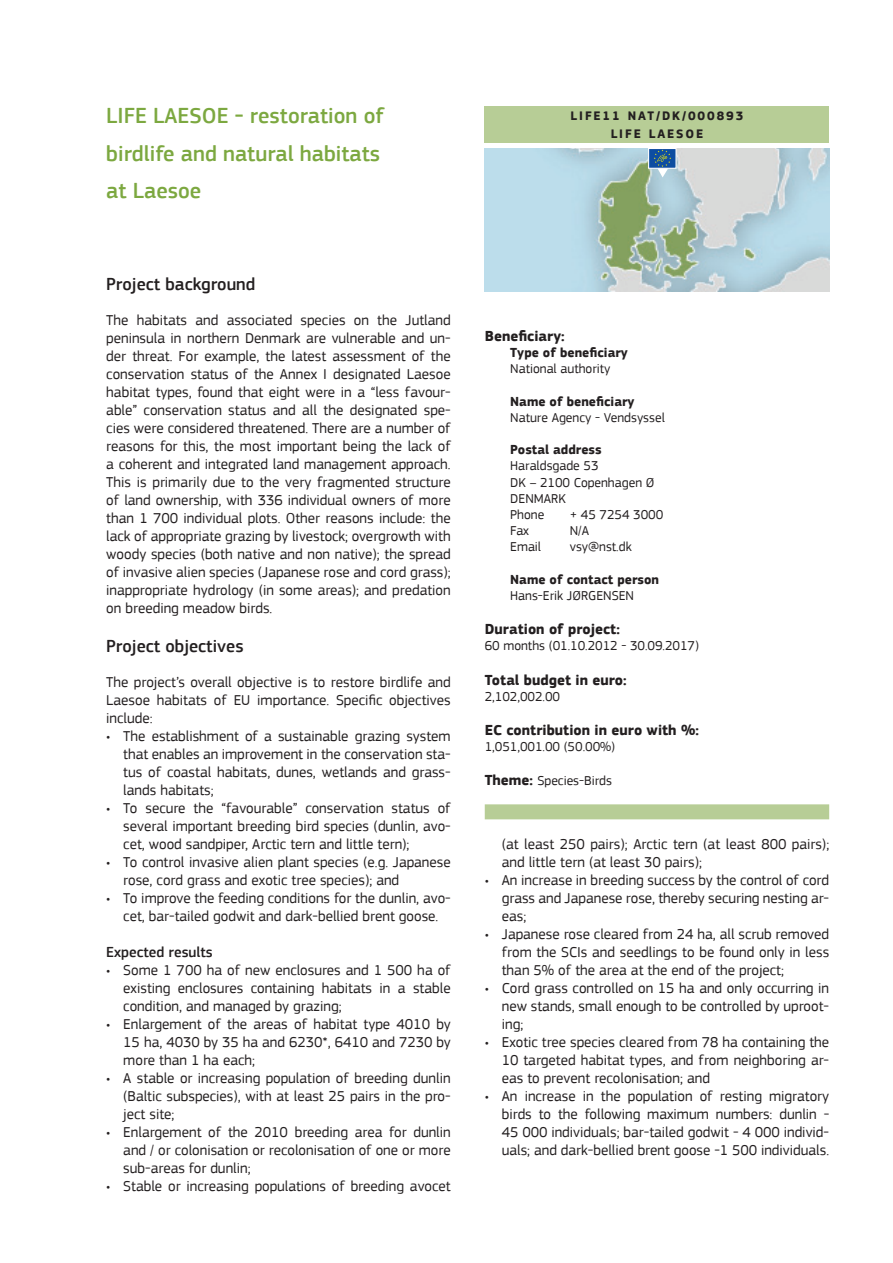
<style>
.page{position:relative;width:893px;height:1263px;background:#fff}
.page>*{position:absolute;margin:0;border:0;box-sizing:border-box;transform-origin:0 0}
.t1{font:500 22.5px/37.5px "PF Square Sans Pro";color:#7ca840}
.t2{font:500 18px "PF Square Sans Pro";color:#231f20}
.t3{font:15px/18px "PF Square Sans Pro";color:#231f20;text-align:justify}
.t4{font:700 15px "PF Square Sans Pro";color:#231f20}
.t5{font:500 15px "PF Square Sans Pro";color:#231f20}
.t6{font:13.5px/16.2px "PF Square Sans Pro";color:#231f20}
.t7{font:700 13.5px "PF Square Sans Pro";color:#231f20}
.t8{font:700 12.75px/18px "PF Square Sans Pro";letter-spacing:.15em;color:#231f20;text-align:center}
.s1{font-weight:700;font-size:15px}
</style>
<div class="page">
<svg style="left:484px;top:148px;width:346px;height:1px"></svg>
<img style="left:485px;top:149px;width:344px;height:142px">
<div style="left:485px;top:804px;width:344px;height:15px;background:#b7cd96"></div>
<div style="left:485px;top:106px;width:344px;height:37px;background:#b7cd96"></div>
<div style="left:648px;top:148px;width:29px;height:21px;background:#0d4da1;border:1px solid #fff"></div>
<svg style="left:654px;top:149px;width:17px;height:28px"></svg>
<h1 class="t1" style="left:106px;top:97px;width:280px">LIFE LAESOE - restoration of birdlife and natural habitats at Laesoe</h1>
<p class="t8" style="left:571px;top:107px;width:174px">LIFE11 NAT/DK/000893<br>LIFE LAESOE</p>
<p class="t2" style="left:106px;top:273px;width:151px">Project background</p>
<p class="t3" style="left:106px;top:311px;width:346px">The habitats and associated species on the Jutland peninsula in northern Denmark are vulnerable and un&shy;der threat. For example, the latest assessment of the conservation status of the Annex I designated Laesoe habitat types, found that eight were in a “less favour&shy;able” conservation status and all the designated spe&shy;cies were considered threatened. There are a number of reasons for this, the most important being the lack of a coherent and integrated land management approach.<br>This is primarily due to the very fragmented structure of land ownership, with 336 individual owners of more than 1 700 individual plots. Other reasons include: the lack of appropriate grazing by livestock; overgrowth with woody species (both native and non native); the spread of invasive alien species (Japanese rose and cord grass); inappropriate hydrology (in some areas); and predation on breeding meadow birds.</p>
<p class="t2" style="left:106px;top:635px;width:139px">Project objectives</p>
<p class="t3" style="left:106px;top:673px;width:346px">The project’s overall objective is to restore birdlife and Laesoe habitats of EU importance. Specific objectives include:</p>
<p class="t3" style="left:123px;top:727px;width:329px;text-indent:-17px">• The establishment of a sustainable grazing system that enables an improvement in the conservation sta&shy;tus of coastal habitats, dunes, wetlands and grass&shy;lands habitats;</p>
<p class="t3" style="left:123px;top:799px;width:329px;text-indent:-17px">• To secure the “favourable” conservation status of several important breeding bird species (dunlin, avo&shy;cet, wood sandpiper, Arctic tern and little tern);</p>
<p class="t3" style="left:123px;top:853px;width:329px;text-indent:-17px">• To control invasive alien plant species (e.g. Japanese rose, cord grass and exotic tree species); and</p>
<p class="t3" style="left:106px;top:889px;width:346px;text-align:center">• To improve the feeding conditions for the dunlin, avo&shy;cet, bar-tailed godwit and dark-bellied brent goose.</p>
<p class="t5" style="left:106px;top:943px;width:108px">Expected results</p>
<p class="t3" style="left:123px;top:961px;width:329px;text-indent:-17px">• Some 1 700 ha of new enclosures and 1 500 ha of existing enclosures containing habitats in a stable condition, and managed by grazing;</p>
<p class="t3" style="left:123px;top:1015px;width:329px;text-indent:-17px">• Enlargement of the areas of habitat type 4010 by 15 ha, 4030 by 35 ha and 6230*, 6410 and 7230 by more than 1 ha each;</p>
<p class="t3" style="left:123px;top:1069px;width:329px;text-indent:-17px">• A stable or increasing population of breeding dunlin (Baltic subspecies), with at least 25 pairs in the pro&shy;ject site;</p>
<p class="t3" style="left:123px;top:1123px;width:329px;text-indent:-17px">• Enlargement of the 2010 breeding area for dunlin and / or colonisation or recolonisation of one or more sub-areas for dunlin;</p>
<p class="t3" style="left:106px;top:1177px;width:346px">• Stable or increasing populations of breeding avocet</p>
<p class="t4" style="left:485px;top:327px;width:81px">Beneficiary:</p>
<p class="t7" style="left:510px;top:344px;width:119px">Type of beneficiary</p>
<p class="t6" style="left:510px;top:361px;width:102px">National authority</p>
<p class="t7" style="left:510px;top:393px;width:126px">Name of beneficiary</p>
<p class="t6" style="left:510px;top:409px;width:156px">Nature Agency - Vendsyssel</p>
<p class="t7" style="left:510px;top:442px;width:93px">Postal address</p>
<p class="t6" style="left:510px;top:458px;width:146px">Haraldsgade 53<br>DK – 2100 Copenhagen Ø<br>DENMARK<br>Phone</p>
<p class="t6" style="left:570px;top:507px;width:95px">+ 45 7254 3000</p>
<p class="t6" style="left:510px;top:523px;width:20px">Fax</p>
<p class="t6" style="left:570px;top:523px;width:21px">N/A</p>
<p class="t6" style="left:510px;top:539px;width:32px">Email</p>
<p class="t6" style="left:570px;top:539px;width:63px">vsy@nst.dk</p>
<p class="t7" style="left:510px;top:571px;width:150px">Name of contact person</p>
<p class="t6" style="left:510px;top:588px;width:125px">Hans-Erik JØRGENSEN</p>
<p class="t4" style="left:485px;top:620px;width:137px">Duration of project:</p>
<p class="t6" style="left:485px;top:638px;width:216px">60 months (01.10.2012 - 30.09.2017)</p>
<p class="t4" style="left:485px;top:671px;width:143px">Total budget in euro:</p>
<p class="t6" style="left:485px;top:688px;width:77px">2,102,002.00</p>
<p class="t4" style="left:485px;top:721px;width:216px">EC contribution in euro with %:</p>
<p class="t6" style="left:485px;top:739px;width:132px">1,051,001.00 (50.00%)</p>
<p class="t6" style="left:485px;top:773px;width:129px"><span class="s1">Theme:</span> Species-Birds</p>
<p class="t3" style="left:502px;top:835px;width:329px">(at least 250 pairs); Arctic tern (at least 800 pairs); and little tern (at least 30 pairs);</p>
<p class="t3" style="left:502px;top:871px;width:329px;text-indent:-17px">• An increase in breeding success by the control of cord grass and Japanese rose, thereby securing nesting ar&shy;eas;</p>
<p class="t3" style="left:502px;top:925px;width:329px;text-indent:-17px">• Japanese rose cleared from 24 ha, all scrub removed from the SCIs and seedlings to be found only in less than 5% of the area at the end of the project;</p>
<p class="t3" style="left:502px;top:979px;width:329px;text-indent:-17px">• Cord grass controlled on 15 ha and only occurring in new stands, small enough to be controlled by uproot&shy;ing;</p>
<p class="t3" style="left:502px;top:1033px;width:329px;text-indent:-17px">• Exotic tree species cleared from 78 ha containing the 10 targeted habitat types, and from neighboring ar&shy;eas to prevent recolonisation; and</p>
<p class="t3" style="left:502px;top:1087px;width:329px;text-indent:-17px">• An increase in the population of resting migratory birds to the following maximum numbers: dunlin - 45 000 individuals; bar-tailed godwit - 4 000 individ&shy;uals; and dark-bellied brent goose -1 500 individuals.</p>
</div>
